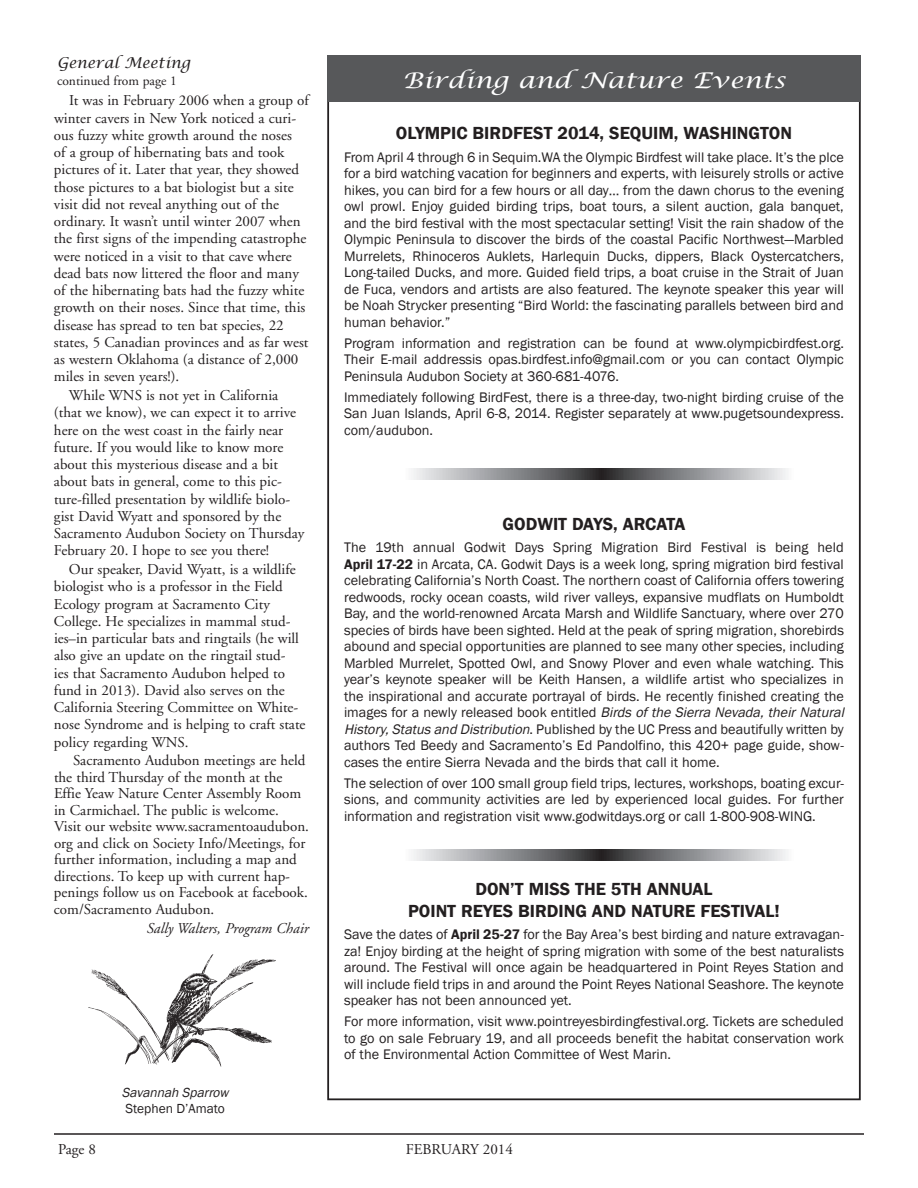
<style>
.page{position:relative;width:918px;height:1188px;background:#fff}
.page>*{position:absolute;margin:0;border:0;box-sizing:border-box;transform-origin:0 0}
.t1{font:italic 21.75px "Lucida Calligraphy";letter-spacing:-.005em;color:#fff;scale:1.2 1}
.t2{font:600 18px/21.8px "Franklin Gothic";color:#231f20;text-align:center}
.t3{font:15px/17.2px "Adobe Garamond";color:#231f20}
.t4{font:italic 15px "Adobe Garamond";color:#231f20}
.t5{font:italic 15px "Lucida Calligraphy";color:#231f20}
.t6{font:14.25px/16.5px "Franklin Gothic";color:#231f20;text-align:justify}
.t7{font:13.5px "Adobe Garamond";color:#231f20}
.t8{font:italic 13.5px "Franklin Gothic";color:#231f20}
.t9{font:13.5px "Franklin Gothic";color:#231f20}
.s1{font-weight:600}
.s2{font-style:italic}
</style>
<div class="page">
<hr style="left:54px;top:1133px;width:810px;height:2px;background:#231f20">
<img style="left:88px;top:954px;width:188px;height:113px">
<div style="left:327px;top:55px;width:534px;height:47px;background:#57585a"></div>
<svg style="left:413px;top:469px;width:375px;height:11px;background:#8f8f92"></svg>
<svg style="left:413px;top:849px;width:375px;height:12px;background:#8f8f92"></svg>
<p class="t5" style="left:57px;top:54px;width:135px">General Meeting</p>
<p class="t7" style="left:57px;top:73px;width:121px">continued from page 1</p>
<p class="t3" style="left:54px;top:92px;width:256px;text-indent:15px">It was in February 2006 when a group of winter cavers in New York noticed a curi&shy;ous fuzzy white growth around the noses<br>of a group of hibernating bats and took pictures of it. Later that year, they showed those pictures to a bat biologist but a site visit did not reveal anything out of the ordinary. It wasn’t until winter 2007 when the first signs of the impending catastrophe were noticed in a visit to that cave where dead bats now littered the floor and many of the hibernating bats had the fuzzy white growth on their noses. Since that time, this disease has spread to ten bat species, 22 states, 5 Canadian provinces and as far west as western Oklahoma (a distance of 2,000 miles in seven years!).</p>
<p class="t3" style="left:54px;top:387px;width:252px;text-indent:15px">While WNS is not yet in California (that we know), we can expect it to arrive here on the west coast in the fairly near future. If you would like to know more about this mysterious disease and a bit about bats in general, come to this pic&shy;ture-filled presentation by wildlife biolo&shy;gist David Wyatt and sponsored by the Sacramento Audubon Society on Thursday February 20. I hope to see you there!</p>
<p class="t3" style="left:54px;top:561px;width:253px;text-indent:15px">Our speaker, David Wyatt, is a wildlife biologist who is a professor in the Field Ecology program at Sacramento City College. He specializes in mammal stud&shy;ies–in particular bats and ringtails (he will also give an update on the ringtail stud-<br>ies that Sacramento Audubon helped to fund in 2013). David also serves on the California Steering Committee on White&shy;nose Syndrome and is helping to craft state policy regarding WNS.</p>
<p class="t3" style="left:54px;top:753px;width:256px;line-height:16.5px;text-indent:19px">Sacramento Audubon meetings are held the third Thursday of the month at the Effie Yeaw Nature Center Assembly Room in Carmichael. The public is welcome.<br>Visit our website www.sacramentoaudubon. org and click on Society Info/Meetings, for further information, including a map and directions. To keep up with current hap&shy;penings follow us on Facebook at facebook. com/Sacramento Audubon.</p>
<p class="t4" style="left:147px;top:921px;width:164px">Sally Walters, Program Chair</p>
<p class="t8" style="left:122px;top:1084px;width:112px">Savannah Sparrow</p>
<p class="t9" style="left:126px;top:1100px;width:101px">Stephen D’Amato</p>
<h1 class="t1" style="left:403px;top:67px;width:321px">Birding and Nature Events</h1>
<p class="t2" style="left:396px;top:122px;width:398px">OLYMPIC BIRDFEST 2014, SEQUIM, WASHINGTON</p>
<p class="t6" style="left:344px;top:149px;width:501px">From April 4 through 6 in Sequim.WA the Olympic Birdfest will take place. It’s the plce for a bird watching vacation for beginners and experts, with leisurely strolls or active hikes, you can bird for a few hours or all day… from the dawn chorus to the evening owl prowl. Enjoy guided birding trips, boat tours, a silent auction, gala banquet, and the bird festival with the most spectacular setting! Visit the rain shadow of the Olympic Peninsula to discover the birds of the coastal Pacific Northwest—Marbled Murrelets, Rhinoceros Auklets, Harlequin Ducks, dippers, Black Oystercatchers, Long-tailed Ducks, and more. Guided field trips, a boat cruise in the Strait of Juan de Fuca, vendors and artists are also featured. The keynote speaker this year will be Noah Strycker presenting “Bird World: the fascinating parallels between bird and human behavior.”</p>
<p class="t6" style="left:344px;top:335px;width:501px">Program information and registration can be found at www.olympicbirdfest.org.<br>Their E-mail addressis opas.birdfest.info@gmail.com or you can contact Olympic Peninsula Audubon Society at 360-681-4076.</p>
<p class="t6" style="left:344px;top:389px;width:501px">Immediately following BirdFest, there is a three-day, two-night birding cruise of the San Juan Islands, April 6-8, 2014. Register separately at www.pugetsoundexpress. com/audubon.</p>
<p class="t2" style="left:503px;top:513px;width:184px">GODWIT DAYS, ARCATA</p>
<p class="t6" style="left:344px;top:540px;width:505px;text-align:left">The 19th annual Godwit Days Spring Migration Bird Festival is being held <span class="s1">April 17-22</span> in Arcata, CA. Godwit Days is a week long, spring migration bird festival celebrating California’s North Coast. The northern coast of California offers towering redwoods, rocky ocean coasts, wild river valleys, expansive mudflats on Humboldt Bay, and the world-renowned Arcata Marsh and Wildlife Sanctuary, where over 270 species of birds have been sighted. Held at the peak of spring migration, shorebirds abound and special opportunities are planned to see many other species, including Marbled Murrelet, Spotted Owl, and Snowy Plover and even whale watching. This year’s keynote speaker will be Keith Hansen, a wildlife artist who specializes in the inspirational and accurate portrayal of birds. He recently finished creating the images for a newly released book entitled <span class="s2">Birdsofthe Sierra Nevada,theirNatural History,Statusand Distribution</span>. Published by the UC Press and beautifully written by authors Ted Beedy and Sacramento’s Ed Pandolfino, this 420+ page guide, show&shy;cases the entire Sierra Nevada and the birds that call it home.</p>
<p class="t6" style="left:344px;top:775px;width:501px">The selection of over 100 small group field trips, lectures, workshops, boating excur&shy;sions, and community activities are led by experienced local guides. For further information and registration visit www.godwitdays.org or call 1-800-908-WING.</p>
<p class="t2" style="left:408px;top:878px;width:373px">DON’T MISS THE 5TH ANNUAL<br>POINT REYES BIRDING AND NATURE FESTIVAL!</p>
<p class="t6" style="left:344px;top:926px;width:501px">Save the dates of <span class="s1">April 25-27</span> for the Bay Area’s best birding and nature extravagan&shy;za! Enjoy birding at the height of spring migration with some of the best naturalists around. The Festival will once again be headquartered in Point Reyes Station and will include field trips in and around the Point Reyes National Seashore. The keynote speaker has not been announced yet.</p>
<p class="t6" style="left:344px;top:1013px;width:501px">For more information, visit www.pointreyesbirdingfestival.org. Tickets are scheduled to go on sale February 19, and all proceeds benefit the habitat conservation work of the Environmental Action Committee of West Marin.</p>
<p class="t3" style="left:58px;top:1141px;width:39px">Page 8</p>
<p class="t3" style="left:406px;top:1141px;width:109px">FEBRUARY 2014</p>
</div>
